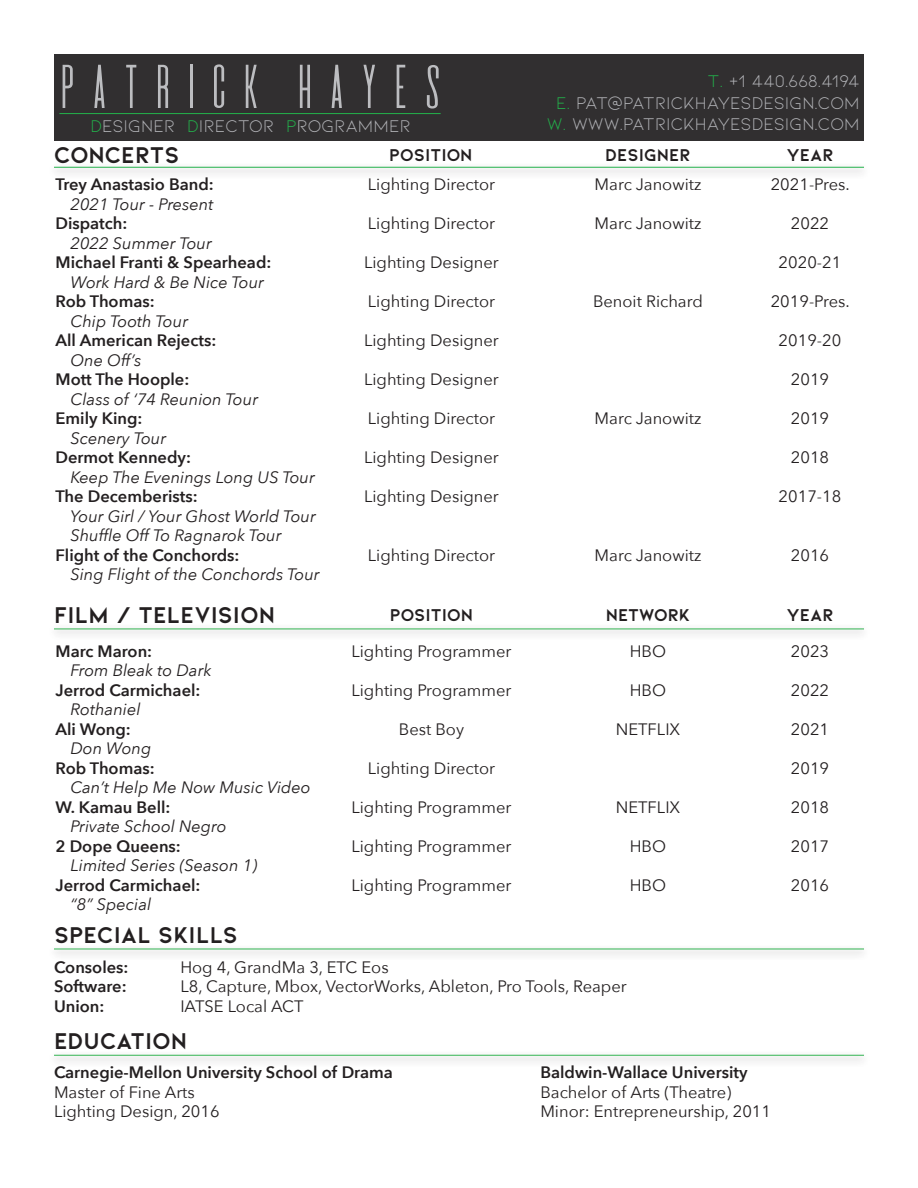
<style>
.page{position:relative;width:918px;height:1188px;background:#fff}
.page>*{position:absolute;margin:0;border:0;box-sizing:border-box;transform-origin:0 0}
.t1{font:54px "De Valencia";color:#bcbdc0}
.t2{font:700 24px "Kiona";color:#231f20}
.t3{font:18px "Kiona";color:#b2b3b7}
.t4{font:700 18px "Kiona";color:#231f20}
.t5{font:16.5px "Avenir Next";color:#231f20}
.t6{font:600 16.5px "Avenir Next";color:#231f20}
.t7{font:italic 16.5px "Avenir Next";color:#231f20}
.s1{color:#23b24b}
</style>
<div class="page">
<div style="left:54px;top:54px;width:810px;height:87px;background:#312f30"></div>
<div style="left:47px;top:162px;width:824px;height:17px;background:#231f20;opacity:.75"></div>
<hr style="left:54px;top:167px;width:810px;height:1px;background:#23b24b">
<div style="left:47px;top:624px;width:824px;height:17px;background:#231f20;opacity:.75"></div>
<hr style="left:54px;top:629px;width:810px;height:1px;background:#33b452">
<div style="left:47px;top:944px;width:824px;height:17px;background:#231f20;opacity:.75"></div>
<hr style="left:54px;top:949px;width:810px;height:1px;background:#33b452">
<div style="left:47px;top:1050px;width:824px;height:17px;background:#231f20;opacity:.75"></div>
<hr style="left:54px;top:1055px;width:810px;height:1px;background:#33b452">
<hr style="left:59px;top:113px;width:382px;height:1px;background:#23b24b">
<p class="t1" style="left:52px;top:57px;width:399px">PATRICK HAYES</p>
<p class="t3" style="left:90px;top:116px;width:322px"><span class="s1">D</span>ESIGNER <span class="s1">D</span>IRECTOR <span class="s1">P</span>ROGRAMMER</p>
<p class="t3" style="left:708px;top:71px;width:153px"><span class="s1">T.</span> +1 440.668.4194</p>
<p class="t3" style="left:556px;top:93px;width:305px"><span class="s1">E.</span> PAT@PATRICKHAYESDESIGN.COM</p>
<p class="t3" style="left:547px;top:114px;width:314px"><span class="s1">W.</span> WWW.PATRICKHAYESDESIGN.COM</p>
<p class="t2" style="left:54px;top:141px;width:127px">CONCERTS</p>
<p class="t4" style="left:389px;top:144px;width:85px">POSITION</p>
<p class="t4" style="left:605px;top:144px;width:87px">DESIGNER</p>
<p class="t4" style="left:786px;top:144px;width:49px">YEAR</p>
<p class="t6" style="left:56px;top:170px;width:160px">Trey Anastasio Band:</p>
<p class="t7" style="left:70px;top:190px;width:144px">2021 Tour - Present</p>
<p class="t6" style="left:56px;top:209px;width:73px">Dispatch:</p>
<p class="t7" style="left:70px;top:229px;width:143px">2022 Summer Tour</p>
<p class="t6" style="left:56px;top:248px;width:217px">Michael Franti &amp; Spearhead:</p>
<p class="t7" style="left:70px;top:268px;width:195px">Work Hard &amp; Be Nice Tour</p>
<p class="t6" style="left:56px;top:287px;width:101px">Rob Thomas:</p>
<p class="t7" style="left:70px;top:307px;width:119px">Chip Tooth Tour</p>
<p class="t6" style="left:56px;top:326px;width:162px">All American Rejects:</p>
<p class="t7" style="left:70px;top:346px;width:72px">One Off’s</p>
<p class="t6" style="left:56px;top:365px;width:135px">Mott The Hoople:</p>
<p class="t7" style="left:70px;top:385px;width:189px">Class of ‘74 Reunion Tour</p>
<p class="t6" style="left:56px;top:404px;width:88px">Emily King:</p>
<p class="t7" style="left:70px;top:424px;width:97px">Scenery Tour</p>
<p class="t6" style="left:56px;top:443px;width:137px">Dermot Kennedy:</p>
<p class="t7" style="left:70px;top:463px;width:246px">Keep The Evenings Long US Tour</p>
<p class="t6" style="left:56px;top:482px;width:144px">The Decemberists:</p>
<p class="t7" style="left:70px;top:502px;width:247px">Your Girl / Your Ghost World Tour</p>
<p class="t7" style="left:71px;top:522px;width:212px">Shuffle Off To Ragnarok Tour</p>
<p class="t6" style="left:56px;top:541px;width:186px">Flight of the Conchords:</p>
<p class="t7" style="left:70px;top:561px;width:251px">Sing Flight of the Conchords Tour</p>
<p class="t5" style="left:368px;top:171px;width:129px">Lighting Director</p>
<p class="t5" style="left:368px;top:210px;width:129px">Lighting Director</p>
<p class="t5" style="left:364px;top:249px;width:136px">Lighting Designer</p>
<p class="t5" style="left:368px;top:288px;width:129px">Lighting Director</p>
<p class="t5" style="left:364px;top:327px;width:136px">Lighting Designer</p>
<p class="t5" style="left:364px;top:366px;width:136px">Lighting Designer</p>
<p class="t5" style="left:368px;top:405px;width:129px">Lighting Director</p>
<p class="t5" style="left:364px;top:444px;width:136px">Lighting Designer</p>
<p class="t5" style="left:364px;top:483px;width:136px">Lighting Designer</p>
<p class="t5" style="left:771px;top:171px;width:81px">2021-Pres.</p>
<p class="t5" style="left:791px;top:210px;width:40px">2022</p>
<p class="t5" style="left:779px;top:249px;width:64px">2020-21</p>
<p class="t5" style="left:771px;top:288px;width:81px">2019-Pres.</p>
<p class="t5" style="left:779px;top:327px;width:64px">2019-20</p>
<p class="t5" style="left:791px;top:366px;width:40px">2019</p>
<p class="t5" style="left:791px;top:405px;width:40px">2019</p>
<p class="t5" style="left:791px;top:444px;width:40px">2018</p>
<p class="t5" style="left:779px;top:483px;width:64px">2017-18</p>
<p class="t5" style="left:595px;top:171px;width:108px">Marc Janowitz</p>
<p class="t5" style="left:595px;top:210px;width:108px">Marc Janowitz</p>
<p class="t5" style="left:593px;top:288px;width:111px">Benoit Richard</p>
<p class="t5" style="left:595px;top:405px;width:108px">Marc Janowitz</p>
<p class="t5" style="left:368px;top:541px;width:129px">Lighting Director</p>
<p class="t5" style="left:791px;top:541px;width:40px">2016</p>
<p class="t5" style="left:595px;top:541px;width:108px">Marc Janowitz</p>
<p class="t2" style="left:54px;top:600px;width:223px">FILM / TELEVISION</p>
<p class="t4" style="left:390px;top:604px;width:85px">POSITION</p>
<p class="t4" style="left:606px;top:604px;width:86px">NETWORK</p>
<p class="t4" style="left:786px;top:604px;width:49px">YEAR</p>
<p class="t6" style="left:56px;top:637px;width:98px">Marc Maron:</p>
<p class="t7" style="left:70px;top:657px;width:143px">From Bleak to Dark</p>
<p class="t6" style="left:56px;top:676px;width:147px">Jerrod Carmichael:</p>
<p class="t7" style="left:70px;top:696px;width:72px">Rothaniel</p>
<p class="t6" style="left:56px;top:715px;width:77px">Ali Wong:</p>
<p class="t7" style="left:70px;top:735px;width:83px">Don Wong</p>
<p class="t6" style="left:56px;top:754px;width:101px">Rob Thomas:</p>
<p class="t7" style="left:70px;top:774px;width:242px">Can’t Help Me Now Music Video</p>
<p class="t6" style="left:56px;top:793px;width:117px">W. Kamau Bell:</p>
<p class="t7" style="left:70px;top:813px;width:158px">Private School Negro</p>
<p class="t6" style="left:56px;top:832px;width:127px">2 Dope Queens:</p>
<p class="t7" style="left:70px;top:852px;width:188px">Limited Series (Season 1)</p>
<p class="t6" style="left:56px;top:871px;width:147px">Jerrod Carmichael:</p>
<p class="t7" style="left:70px;top:891px;width:82px">“8” Special</p>
<p class="t5" style="left:351px;top:637px;width:162px">Lighting Programmer</p>
<p class="t5" style="left:351px;top:676px;width:162px">Lighting Programmer</p>
<p class="t5" style="left:399px;top:715px;width:67px">Best Boy</p>
<p class="t5" style="left:368px;top:754px;width:129px">Lighting Director</p>
<p class="t5" style="left:351px;top:793px;width:162px">Lighting Programmer</p>
<p class="t5" style="left:351px;top:832px;width:162px">Lighting Programmer</p>
<p class="t5" style="left:351px;top:871px;width:162px">Lighting Programmer</p>
<p class="t5" style="left:630px;top:637px;width:38px">HBO</p>
<p class="t5" style="left:630px;top:676px;width:38px">HBO</p>
<p class="t5" style="left:616px;top:715px;width:66px">NETFLIX</p>
<p class="t5" style="left:791px;top:637px;width:40px">2023</p>
<p class="t5" style="left:791px;top:676px;width:40px">2022</p>
<p class="t5" style="left:791px;top:715px;width:40px">2021</p>
<p class="t5" style="left:791px;top:754px;width:40px">2019</p>
<p class="t5" style="left:791px;top:793px;width:40px">2018</p>
<p class="t5" style="left:791px;top:832px;width:40px">2017</p>
<p class="t5" style="left:791px;top:871px;width:40px">2016</p>
<p class="t5" style="left:616px;top:793px;width:66px">NETFLIX</p>
<p class="t5" style="left:630px;top:832px;width:38px">HBO</p>
<p class="t5" style="left:630px;top:871px;width:38px">HBO</p>
<p class="t2" style="left:54px;top:921px;width:185px">SPECIAL SKILLS</p>
<p class="t6" style="left:54px;top:953px;width:76px">Consoles:</p>
<p class="t6" style="left:54px;top:973px;width:74px">Software:</p>
<p class="t6" style="left:54px;top:992px;width:52px">Union:</p>
<p class="t5" style="left:180px;top:953px;width:210px">Hog 4, GrandMa 3, ETC Eos</p>
<p class="t5" style="left:180px;top:973px;width:448px">L8, Capture, Mbox, VectorWorks, Ableton, Pro Tools, Reaper</p>
<p class="t5" style="left:180px;top:992px;width:125px">IATSE Local ACT</p>
<p class="t2" style="left:54px;top:1027px;width:135px">EDUCATION</p>
<p class="t6" style="left:54px;top:1058px;width:340px">Carnegie-Mellon University School of Drama</p>
<p class="t5" style="left:54px;top:1078px;width:142px">Master of Fine Arts</p>
<p class="t5" style="left:54px;top:1098px;width:167px">Lighting Design, 2016</p>
<p class="t6" style="left:540px;top:1058px;width:209px">Baldwin-Wallace University</p>
<p class="t5" style="left:540px;top:1078px;width:192px">Bachelor of Arts (Theatre)</p>
<p class="t5" style="left:540px;top:1098px;width:232px">Minor: Entrepreneurship, 2011</p>
</div>
